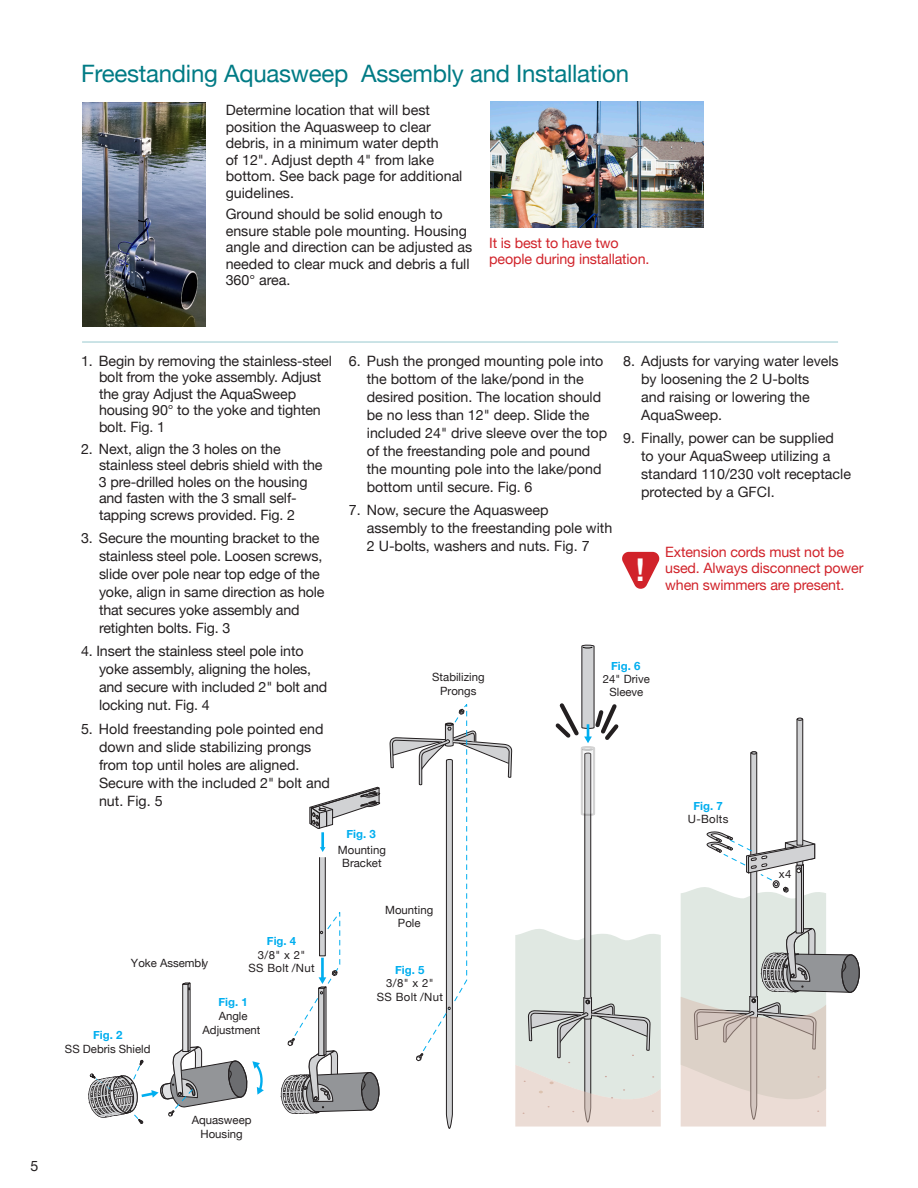
<style>
.page{position:relative;width:918px;height:1188px;background:#fff}
.page>*{position:absolute;margin:0;border:0;box-sizing:border-box;transform-origin:0 0}
.t1{font:700 31.35px "Helvetica";color:#fff}
.t2{font:24px "Helvetica Neue";letter-spacing:-.01em;color:#007b85}
.t3{font:14.25px/18px "Helvetica Neue";color:#231f20}
.t4{font:14.25px/16.5px "Helvetica Neue";letter-spacing:-.01em;color:#d1232a}
.t5{font:11.4px/13.6px "Helvetica Neue";color:#231f20;text-align:center}
.t6{font:11.4px/13.6px "Helvetica Neue";letter-spacing:.03em;color:#231f20;text-align:center}
.t7{font:700 11.4px "Helvetica Neue";color:#00aeef}
.s1{font-weight:700;color:#00aeef}
</style>
<div class="page">
<img style="left:82px;top:103px;width:124px;height:223px">
<img style="left:490px;top:102px;width:213px;height:125px">
<hr style="left:82px;top:341px;width:756px;height:2px;background:#badade">
<div style="left:842px;top:955px;width:17px;height:37px;background:#6f7073;border-radius:50%"></div>
<div style="left:841px;top:954px;width:19px;height:39px;border:1px solid #231f20;border-radius:50%"></div>
<svg style="left:88px;top:982px;width:176px;height:142px"></svg>
<svg style="left:280px;top:645px;width:381px;height:484px"></svg>
<svg style="left:681px;top:718px;width:170px;height:409px"></svg>
<svg style="left:622px;top:552px;width:38px;height:37px"></svg>
<p class="t2" style="left:81px;top:56px;width:550px">Freestanding Aquasweep Assembly and Installation</p>
<p class="t3" style="left:226px;top:103px;width:238px;line-height:16.5px">Determine location that will best position the Aquasweep to clear debris, in a minimum water depth<br>of 12". Adjust depth 4" from lake bottom. See back page for additional guidelines.</p>
<p class="t3" style="left:226px;top:207px;width:248px;line-height:16.5px">Ground should be solid enough to ensure stable pole mounting. Housing angle and direction can be adjusted as needed to clear muck and debris a full<br>360° area.</p>
<p class="t4" style="left:489px;top:235px;width:162px">It is best to have two people during installation.</p>
<p class="t3" style="left:31px;top:1158px;width:9px">5</p>
<p class="t3" style="left:99px;top:353px;width:234px;line-height:16.5px;text-indent:-18px">1. Begin by removing the stainless-steel bolt from the yoke assembly. Adjust the gray Adjust the AquaSweep housing 90° to the yoke and tighten bolt. Fig. 1</p>
<p class="t3" style="left:99px;top:441px;width:225px;line-height:16.5px;text-indent:-18px">2. Next, align the 3 holes on the stainless steel debris shield with the</p>
<p class="t3" style="left:99px;top:474px;width:210px;line-height:16.5px">3 pre-drilled holes on the housing and fasten with the 3 small self&shy;tapping screws provided. Fig. 2</p>
<p class="t3" style="left:99px;top:530px;width:227px;text-indent:-18px">3. Secure the mounting bracket to the stainless steel pole. Loosen screws, slide over pole near top edge of the yoke, align in same direction as hole that secures yoke assembly and retighten bolts. Fig. 3</p>
<p class="t3" style="left:99px;top:643px;width:230px;text-indent:-18px">4. Insert the stainless steel pole into yoke assembly, aligning the holes, and secure with included 2" bolt and locking nut. Fig. 4</p>
<p class="t3" style="left:99px;top:720px;width:233px;text-indent:-18px">5. Hold freestanding pole pointed end down and slide stabilizing prongs from top until holes are aligned.<br>Secure with the included 2" bolt and nut. Fig. 5</p>
<p class="t3" style="left:367px;top:352px;width:242px;text-indent:-18px">6. Push the pronged mounting pole into the bottom of the lake/pond in the desired position. The location should be no less than 12" deep. Slide the included 24" drive sleeve over the top of the freestanding pole and pound the mounting pole into the lake/pond bottom until secure. Fig. 6</p>
<p class="t3" style="left:367px;top:502px;width:247px;text-indent:-18px">7. Now, secure the Aquasweep assembly to the freestanding pole with<br>2 U-bolts, washers and nuts. Fig. 7</p>
<p class="t3" style="left:641px;top:352px;width:199px;text-indent:-18px">8. Adjusts for varying water levels by loosening the 2 U-bolts<br>and raising or lowering the<br>AquaSweep.</p>
<p class="t3" style="left:641px;top:430px;width:211px;text-indent:-18px">9. Finally, power can be supplied<br>to your AquaSweep utilizing a standard 110/230 volt receptacle protected by a GFCI.</p>
<h1 class="t1" style="left:634px;top:545px;width:12px">!</h1>
<p class="t4" style="left:665px;top:544px;width:200px">Extension cords must not be used. Always disconnect power when swimmers are present.</p>
<p class="t7" style="left:346px;top:825px;width:31px">Fig. 3</p>
<p class="t5" style="left:432px;top:671px;width:54px">Stabilizing<br>Prongs</p>
<p class="t7" style="left:611px;top:657px;width:31px">Fig. 6</p>
<p class="t5" style="left:603px;top:672px;width:49px">24" Drive<br>Sleeve</p>
<p class="t5" style="left:688px;top:800px;width:42px"><span class="s1">Fig. 7<br></span>U-Bolts</p>
<p class="t6" style="left:249px;top:935px;width:68px"><span class="s1">Fig. 4<br></span>3/8" x 2"<br>SS Bolt /Nut</p>
<p class="t5" style="left:131px;top:956px;width:79px">Yoke Assembly</p>
<p class="t5" style="left:203px;top:996px;width:59px"><span class="s1">Fig. 1<br></span>Angle<br>Adjustment</p>
<p class="t5" style="left:65px;top:1029px;width:87px"><span class="s1">Fig. 2<br></span>SS Debris Shield</p>
<p class="t5" style="left:338px;top:844px;width:50px">Mounting<br>Bracket</p>
<p class="t5" style="left:385px;top:904px;width:50px">Mounting<br>Pole</p>
<p class="t6" style="left:377px;top:963px;width:68px"><span class="s1">Fig. 5<br></span>3/8" x 2"<br>SS Bolt /Nut</p>
<p class="t5" style="left:192px;top:1114px;width:61px">Aquasweep<br>Housing</p>
<p class="t5" style="left:779px;top:868px;width:14px">x4</p>
</div>
